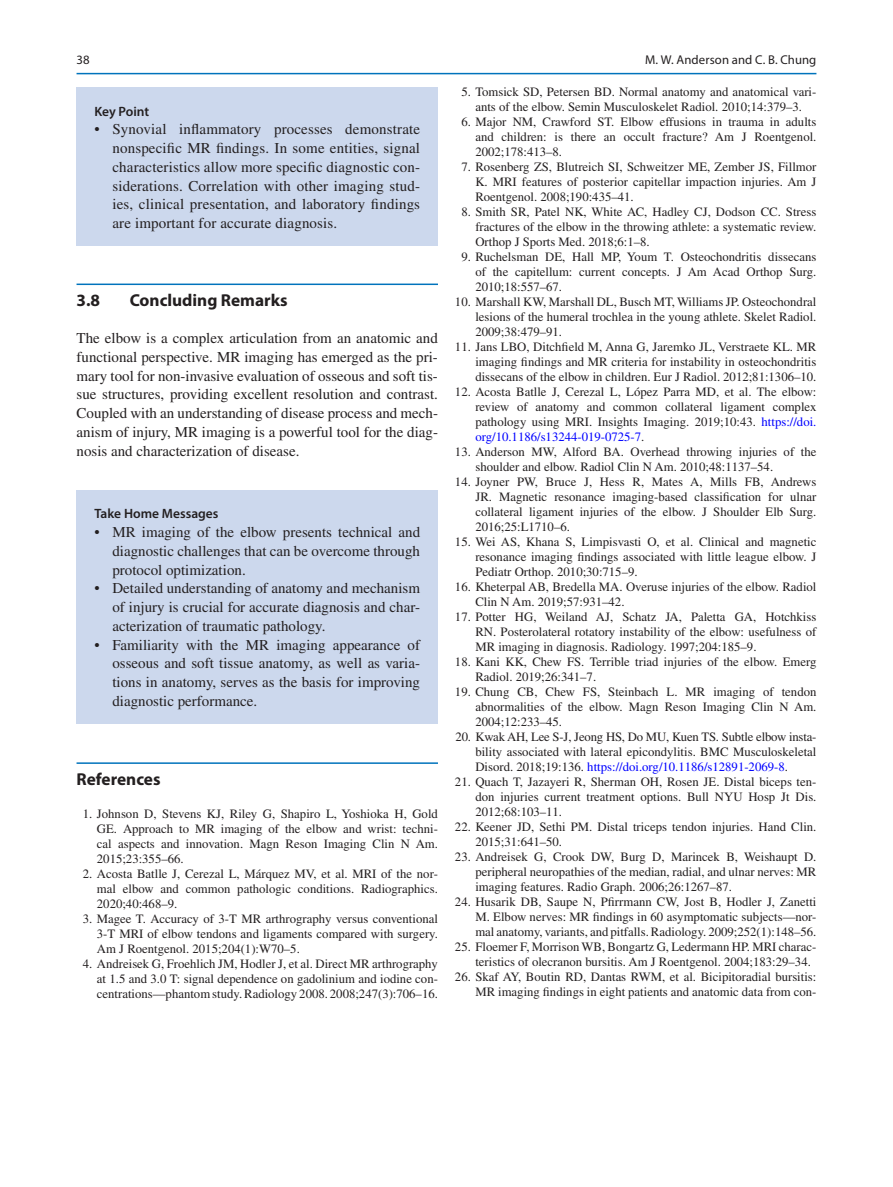
<style>
.page{position:relative;width:893px;height:1187px;background:#fff}
.page>*{position:absolute;margin:0;border:0;box-sizing:border-box;transform-origin:0 0}
.t1{font:700 17.25px "Myriad Pro";color:#231f20}
.t2{font:15px/18.8px "Times LT Std";color:#231f20;text-align:justify}
.t3{font:600 13.5px "Myriad Pro";color:#231f20}
.t4{font:12.75px/15px "Times LT Std";color:#231f20;text-align:justify}
.t5{font:12.75px "Myriad Pro Regular 2";letter-spacing:.01em;color:#231f20}
.t6{font:12.75px "Myriad Pro";color:#231f20}
.s1{color:#00f}
</style>
<div class="page">
<hr style="left:77px;top:283px;width:361px;height:2px;background:#0073bc">
<hr style="left:77px;top:762px;width:361px;height:1px;background:#0073bc">
<div style="left:77px;top:88px;width:361px;height:158px;background:#ccd8ed"></div>
<div style="left:77px;top:490px;width:361px;height:233px;background:#ccd8ed"></div>
<hr style="left:77px;top:73px;width:739px;height:1px;background:#0073bc">
<p class="t6" style="left:77px;top:52px;width:15px">38</p>
<p class="t3" style="left:94px;top:102px;width:56px">Key Point</p>
<p class="t2" style="left:112px;top:120px;width:309px;text-indent:-18px">• Synovial inflammatory processes demonstrate nonspecific MR findings. In some entities, signal characteristics allow more specific diagnostic con&shy;siderations. Correlation with other imaging stud&shy;ies, clinical presentation, and laboratory findings are important for accurate diagnosis.</p>
<h1 class="t1" style="left:77px;top:288px;width:25px">3.8</h1>
<h1 class="t1" style="left:130px;top:288px;width:159px">Concluding Remarks</h1>
<p class="t2" style="left:77px;top:329px;width:363px">The elbow is a complex articulation from an anatomic and functional perspective. MR imaging has emerged as the pri&shy;mary tool for non-invasive evaluation of osseous and soft tis&shy;sue structures, providing excellent resolution and contrast.<br>Coupled with an understanding of disease process and mech&shy;anism of injury, MR imaging is a powerful tool for the diag&shy;nosis and characterization of disease.</p>
<p class="t3" style="left:94px;top:505px;width:126px">Take Home Messages</p>
<p class="t2" style="left:112px;top:522px;width:309px;text-indent:-18px">• MR imaging of the elbow presents technical and diagnostic challenges that can be overcome through protocol optimization.</p>
<p class="t2" style="left:112px;top:578px;width:309px;text-indent:-18px">• Detailed understanding of anatomy and mechanism of injury is crucial for accurate diagnosis and char&shy;acterization of traumatic pathology.</p>
<p class="t2" style="left:112px;top:635px;width:309px;text-indent:-18px">• Familiarity with the MR imaging appearance of osseous and soft tissue anatomy, as well as varia&shy;tions in anatomy, serves as the basis for improving diagnostic performance.</p>
<h1 class="t1" style="left:77px;top:767px;width:85px">References</h1>
<p class="t4" style="left:97px;top:806px;width:343px;text-indent:-14px">1. Johnson D, Stevens KJ, Riley G, Shapiro L, Yoshioka H, Gold GE. Approach to MR imaging of the elbow and wrist: techni&shy;cal aspects and innovation. Magn Reson Imaging Clin N Am.<br>2015;23:355–66.</p>
<p class="t4" style="left:97px;top:866px;width:343px;text-indent:-14px">2. Acosta Batlle J, Cerezal L, Márquez MV, et al. MRI of the nor&shy;mal elbow and common pathologic conditions. Radiographics.<br>2020;40:468–9.</p>
<p class="t4" style="left:97px;top:911px;width:343px;text-indent:-14px">3. Magee T. Accuracy of 3-T MR arthrography versus conventional 3-T MRI of elbow tendons and ligaments compared with surgery.<br>Am J Roentgenol. 2015;204(1):W70–5.</p>
<p class="t4" style="left:97px;top:956px;width:343px;text-indent:-14px">4. Andreisek G, Froehlich JM, Hodler J, et al. Direct MR arthrography at 1.5 and 3.0 T: signal dependence on gadolinium and iodine con&shy;centrations—phantom study. Radiology 2008. 2008;247(3):706–16.</p>
<p class="t5" style="left:645px;top:52px;width:173px">M. W. Anderson and C. B. Chung</p>
<p class="t4" style="left:461px;top:84px;width:357px;text-align:center">5. Tomsick SD, Petersen BD. Normal anatomy and anatomical vari&shy;ants of the elbow. Semin Musculoskelet Radiol. 2010;14:379–3.</p>
<p class="t4" style="left:475px;top:114px;width:343px;text-indent:-14px">6. Major NM, Crawford ST. Elbow effusions in trauma in adults and children: is there an occult fracture? Am J Roentgenol.<br>2002;178:413–8.</p>
<p class="t4" style="left:475px;top:159px;width:343px;text-indent:-14px">7. Rosenberg ZS, Blutreich SI, Schweitzer ME, Zember JS, Fillmor K. MRI features of posterior capitellar impaction injuries. Am J Roentgenol. 2008;190:435–41.</p>
<p class="t4" style="left:475px;top:204px;width:342px;text-indent:-14px">8. Smith SR, Patel NK, White AC, Hadley CJ, Dodson CC. Stress fractures of the elbow in the throwing athlete: a systematic review.<br>Orthop J Sports Med. 2018;6:1–8.</p>
<p class="t4" style="left:475px;top:249px;width:343px;text-indent:-14px">9. Ruchelsman DE, Hall MP, Youm T. Osteochondritis dissecans of the capitellum: current concepts. J Am Acad Orthop Surg.<br>2010;18:557–67.</p>
<p class="t4" style="left:475px;top:294px;width:343px;text-indent:-20px">10. Marshall KW, Marshall DL, Busch MT, Williams JP. Osteochondral lesions of the humeral trochlea in the young athlete. Skelet Radiol.<br>2009;38:479–91.</p>
<p class="t4" style="left:475px;top:339px;width:343px;text-indent:-20px">11. Jans LBO, Ditchfield M, Anna G, Jaremko JL, Verstraete KL. MR imaging findings and MR criteria for instability in osteochondritis dissecans of the elbow in children. Eur J Radiol. 2012;81:1306–10.</p>
<p class="t4" style="left:475px;top:384px;width:343px;text-indent:-20px">12. Acosta Batlle J, Cerezal L, López Parra MD, et al. The elbow: review of anatomy and common collateral ligament complex pathology using MRI. Insights Imaging. 2019;10:43. <span class="s1">https://doi. org/10.1186/s13244-019-0725-7</span>.</p>
<p class="t4" style="left:475px;top:443px;width:343px;text-indent:-20px">13. Anderson MW, Alford BA. Overhead throwing injuries of the shoulder and elbow. Radiol Clin N Am. 2010;48:1137–54.</p>
<p class="t4" style="left:475px;top:473px;width:343px;text-indent:-20px">14. Joyner PW, Bruce J, Hess R, Mates A, Mills FB, Andrews JR. Magnetic resonance imaging-based classification for ulnar collateral ligament injuries of the elbow. J Shoulder Elb Surg.<br>2016;25:L1710–6.</p>
<p class="t4" style="left:475px;top:533px;width:343px;text-indent:-20px">15. Wei AS, Khana S, Limpisvasti O, et al. Clinical and magnetic resonance imaging findings associated with little league elbow. J Pediatr Orthop. 2010;30:715–9.</p>
<p class="t4" style="left:475px;top:578px;width:343px;text-indent:-20px">16. Kheterpal AB, Bredella MA. Overuse injuries of the elbow. Radiol<br>Clin N Am. 2019;57:931–42.</p>
<p class="t4" style="left:475px;top:608px;width:343px;text-indent:-20px">17. Potter HG, Weiland AJ, Schatz JA, Paletta GA, Hotchkiss RN. Posterolateral rotatory instability of the elbow: usefulness of MR imaging in diagnosis. Radiology. 1997;204:185–9.</p>
<p class="t4" style="left:475px;top:653px;width:343px;text-indent:-20px">18. Kani KK, Chew FS. Terrible triad injuries of the elbow. Emerg<br>Radiol. 2019;26:341–7.</p>
<p class="t4" style="left:475px;top:683px;width:343px;text-indent:-20px">19. Chung CB, Chew FS, Steinbach L. MR imaging of tendon abnormalities of the elbow. Magn Reson Imaging Clin N Am.<br>2004;12:233–45.</p>
<p class="t4" style="left:475px;top:728px;width:343px;text-indent:-20px">20. Kwak AH, Lee S-J, Jeong HS, Do MU, Kuen TS. Subtle elbow insta&shy;bility associated with lateral epicondylitis. BMC Musculoskeletal Disord. 2018;19:136. <span class="s1">https://doi.org/10.1186/s12891-2069-8</span>.</p>
<p class="t4" style="left:475px;top:773px;width:343px;text-indent:-20px">21. Quach T, Jazayeri R, Sherman OH, Rosen JE. Distal biceps ten&shy;don injuries current treatment options. Bull NYU Hosp Jt Dis.<br>2012;68:103–11.</p>
<p class="t4" style="left:475px;top:818px;width:343px;text-indent:-20px">22. Keener JD, Sethi PM. Distal triceps tendon injuries. Hand Clin.<br>2015;31:641–50.</p>
<p class="t4" style="left:475px;top:848px;width:343px;text-indent:-20px">23. Andreisek G, Crook DW, Burg D, Marincek B, Weishaupt D. peripheral neuropathies of the median, radial, and ulnar nerves: MR imaging features. Radio Graph. 2006;26:1267–87.</p>
<p class="t4" style="left:475px;top:893px;width:343px;text-indent:-20px">24. Husarik DB, Saupe N, Pfirrmann CW, Jost B, Hodler J, Zanetti M. Elbow nerves: MR findings in 60 asymptomatic subjects—nor&shy;mal anatomy, variants, and pitfalls. Radiology. 2009;252(1):148–56.</p>
<p class="t4" style="left:475px;top:938px;width:343px;text-indent:-20px">25. Floemer F, Morrison WB, Bongartz G, Ledermann HP. MRI charac&shy;teristics of olecranon bursitis. Am J Roentgenol. 2004;183:29–34.</p>
<p class="t4" style="left:455px;top:968px;width:363px;text-align:right">26. Skaf AY, Boutin RD, Dantas RWM, et al. Bicipitoradial bursitis:<br>MR imaging findings in eight patients and anatomic data from con-</p>
</div>
